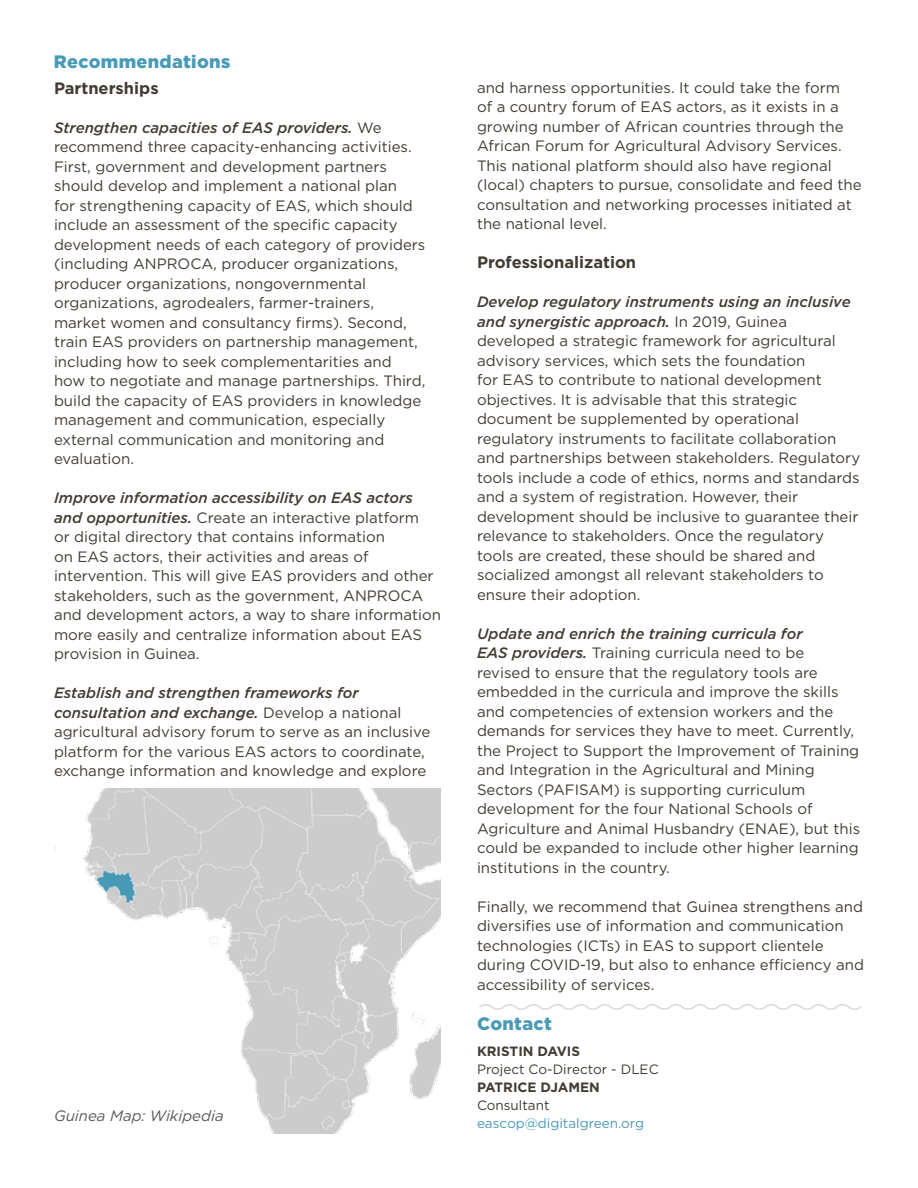
<style>
.page{position:relative;width:918px;height:1188px;background:#fff}
.page>*{position:absolute;margin:0;border:0;box-sizing:border-box;transform-origin:0 0}
.t1{font:900 18px "Gotham";letter-spacing:.02em;color:#489ab6}
.t2{font:700 16.5px "Gotham";color:#413b33}
.t3{font:15px/19.5px "Gotham";color:#413b33}
.t4{font:italic 15px "Gotham";color:#58595b}
.t5{font:13.5px "Gotham";color:#413b33}
.t6{font:700 13.5px "Gotham";color:#413b33}
.t7{font:13.5px "Gotham";color:#489ab6}
.s1{font-weight:500;font-style:italic}
</style>
<div class="page">
<svg style="left:479px;top:1004px;width:382px;height:6px"></svg>
<img style="left:54px;top:788px;width:387px;height:346px">
<p class="t1" style="left:54px;top:50px;width:178px">Recommendations</p>
<p class="t2" style="left:54px;top:77px;width:106px">Partnerships</p>
<p class="t3" style="left:54px;top:117px;width:373px"><span class="s1">Strengthen capacities of EAS providers.</span> We recommend three capacity-enhancing activities.<br>First, government and development partners should develop and implement a national plan<br>for strengthening capacity of EAS, which should include an assessment of the specific capacity development needs of each category of providers (including ANPROCA, producer organizations, producer organizations, nongovernmental organizations, agrodealers, farmer-trainers, market women and consultancy firms). Second, train EAS providers on partnership management, including how to seek complementarities and how to negotiate and manage partnerships. Third, build the capacity of EAS providers in knowledge management and communication, especially external communication and monitoring and evaluation.</p>
<p class="t3" style="left:54px;top:488px;width:389px"><span class="s1">Improve information accessibility on EAS actors and opportunities.</span> Create an interactive platform<br>or digital directory that contains information<br>on EAS actors, their activities and areas of intervention. This will give EAS providers and other stakeholders, such as the government, ANPROCA and development actors, a way to share information more easily and centralize information about EAS provision in Guinea.</p>
<p class="t3" style="left:54px;top:683px;width:378px"><span class="s1">Establish and strengthen frameworks for consultation and exchange.</span> Develop a national agricultural advisory forum to serve as an inclusive platform for the various EAS actors to coordinate, exchange information and knowledge and explore</p>
<p class="t4" style="left:54px;top:1106px;width:171px">Guinea Map: Wikipedia</p>
<p class="t3" style="left:477px;top:77px;width:386px">and harness opportunities. It could take the form<br>of a country forum of EAS actors, as it exists in a growing number of African countries through the African Forum for Agricultural Advisory Services.<br>This national platform should also have regional (local) chapters to pursue, consolidate and feed the consultation and networking processes initiated at the national level.</p>
<p class="t2" style="left:477px;top:251px;width:161px">Professionalization</p>
<p class="t3" style="left:477px;top:292px;width:385px"><span class="s1">Develop regulatory instruments using an inclusive and synergistic approach.</span> In 2019, Guinea developed a strategic framework for agricultural advisory services, which sets the foundation<br>for EAS to contribute to national development objectives. It is advisable that this strategic document be supplemented by operational regulatory instruments to facilitate collaboration and partnerships between stakeholders. Regulatory tools include a code of ethics, norms and standards and a system of registration. However, their development should be inclusive to guarantee their relevance to stakeholders. Once the regulatory tools are created, these should be shared and socialized amongst all relevant stakeholders to ensure their adoption.</p>
<p class="t3" style="left:477px;top:623px;width:385px"><span class="s1">Update and enrich the training curricula for<br>EAS providers.</span> Training curricula need to be revised to ensure that the regulatory tools are embedded in the curricula and improve the skills and competencies of extension workers and the demands for services they have to meet. Currently, the Project to Support the Improvement of Training and Integration in the Agricultural and Mining Sectors (PAFISAM) is supporting curriculum development for the four National Schools of Agriculture and Animal Husbandry (ENAE), but this could be expanded to include other higher learning institutions in the country.</p>
<p class="t3" style="left:477px;top:896px;width:388px">Finally, we recommend that Guinea strengthens and diversifies use of information and communication technologies (ICTs) in EAS to support clientele during COVID-19, but also to enhance efficiency and accessibility of services.</p>
<p class="t1" style="left:477px;top:1011px;width:76px">Contact</p>
<p class="t6" style="left:477px;top:1042px;width:105px">KRISTIN DAVIS</p>
<p class="t5" style="left:477px;top:1060px;width:183px">Project Co-Director - DLEC</p>
<p class="t6" style="left:477px;top:1078px;width:124px">PATRICE DJAMEN</p>
<p class="t5" style="left:477px;top:1096px;width:74px">Consultant</p>
<p class="t7" style="left:477px;top:1114px;width:169px">eascop@digitalgreen.org</p>
</div>
